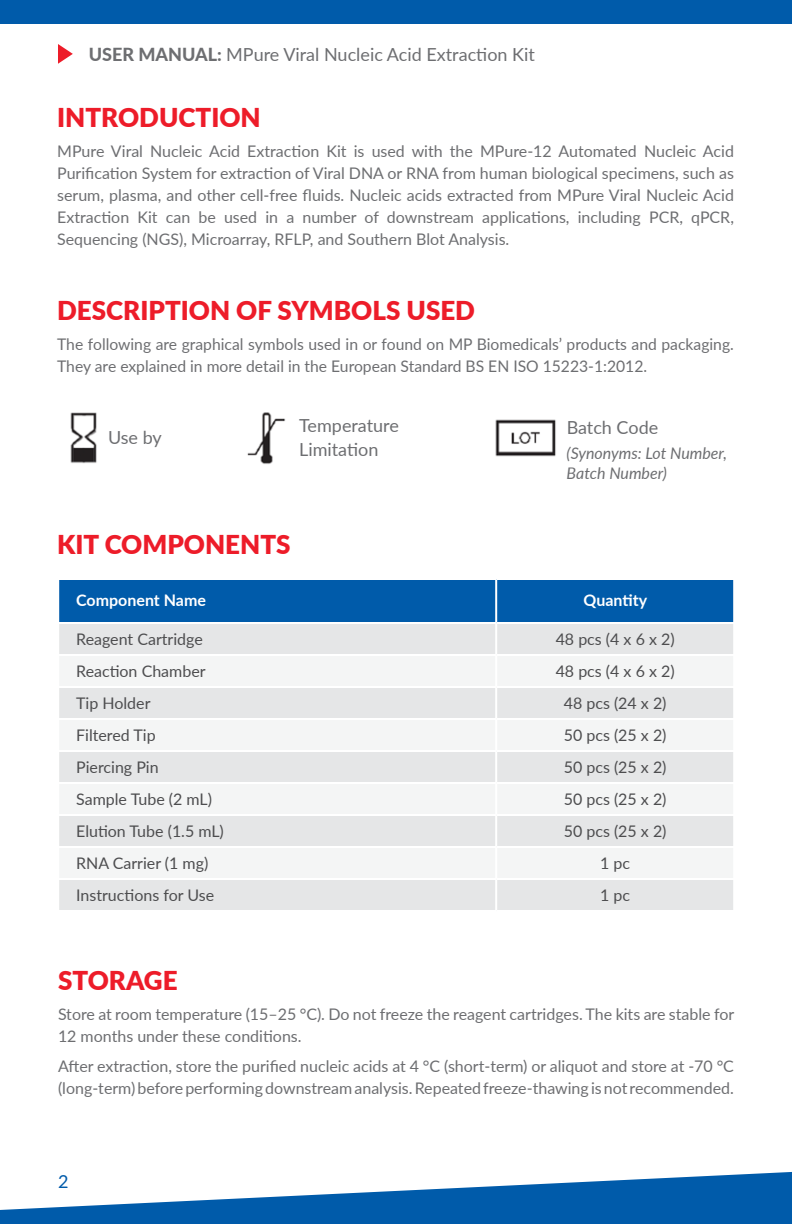
<style>
.page{position:relative;width:792px;height:1224px;background:#fff}
.page>*{position:absolute;margin:0;border:0;box-sizing:border-box;transform-origin:0 0}
.t1{font:900 26px "Lato";color:#ed1c29}
.t2{font:18px/24px "Lato";color:#6d6e71}
.t3{font:18px "Lato";color:#005baa}
.t4{font:16px/22px "Lato";color:#6d6e71}
.t5{font:16px "Lato";color:#4d4d4f}
.t6{font:italic 16px/20px "Lato";color:#6d6e71}
.t7{font:700 16px "Lato";color:#fff}
.s1{font-weight:800}
</style>
<div class="page">
<div style="left:0;top:0;width:792px;height:24px;background:#005baa"></div>
<svg style="left:58px;top:44px;width:15px;height:20px"></svg>
<svg style="left:0;top:1172px;width:792px;height:52px;fill:#005baa"></svg>
<img style="left:495px;top:419px;width:61px;height:38px">
<img style="left:247px;top:412px;width:39px;height:52px">
<img style="left:70px;top:412px;width:27px;height:52px">
<div style="left:59px;top:580px;width:674px;height:42px;background:#005baa"></div>
<div style="left:59px;top:624px;width:674px;height:286px;background:#e5e6e7"></div>
<svg style="left:59px;top:656px;width:674px;height:222px;fill:#f4f5f5"></svg>
<hr style="left:495px;top:580px;width:2px;height:42px;background:#fff">
<hr style="left:495px;top:624px;width:2px;height:30px;background:#fff">
<hr style="left:57px;top:654px;width:439px;height:2px;background:#fff">
<hr style="left:496px;top:654px;width:239px;height:2px;background:#fff">
<hr style="left:495px;top:656px;width:2px;height:30px;background:#fff">
<hr style="left:495px;top:688px;width:2px;height:30px;background:#fff">
<hr style="left:495px;top:720px;width:2px;height:30px;background:#fff">
<hr style="left:495px;top:752px;width:2px;height:30px;background:#fff">
<hr style="left:495px;top:784px;width:2px;height:30px;background:#fff">
<hr style="left:495px;top:816px;width:2px;height:30px;background:#fff">
<hr style="left:495px;top:848px;width:2px;height:30px;background:#fff">
<hr style="left:495px;top:880px;width:2px;height:30px;background:#fff">
<hr style="left:57px;top:686px;width:439px;height:2px;background:#fff">
<hr style="left:496px;top:686px;width:239px;height:2px;background:#fff">
<hr style="left:57px;top:718px;width:439px;height:2px;background:#fff">
<hr style="left:496px;top:718px;width:239px;height:2px;background:#fff">
<hr style="left:57px;top:750px;width:439px;height:2px;background:#fff">
<hr style="left:496px;top:750px;width:239px;height:2px;background:#fff">
<hr style="left:57px;top:782px;width:439px;height:2px;background:#fff">
<hr style="left:496px;top:782px;width:239px;height:2px;background:#fff">
<hr style="left:57px;top:814px;width:439px;height:2px;background:#fff">
<hr style="left:496px;top:814px;width:239px;height:2px;background:#fff">
<hr style="left:57px;top:846px;width:439px;height:2px;background:#fff">
<hr style="left:496px;top:846px;width:239px;height:2px;background:#fff">
<hr style="left:57px;top:878px;width:439px;height:2px;background:#fff">
<hr style="left:496px;top:878px;width:239px;height:2px;background:#fff">
<p class="t2" style="left:89px;top:42px;width:448px"><span class="s1">USER MANUAL:</span> MPure Viral Nucleic Acid Extraction Kit</p>
<h1 class="t1" style="left:57px;top:98px;width:205px">INTRODUCTION</h1>
<p class="t4" style="left:57px;top:139px;width:678px;text-align:justify">MPure Viral Nucleic Acid Extraction Kit is used with the MPure-12 Automated Nucleic Acid Purification System for extraction of Viral DNA or RNA from human biological specimens, such as serum, plasma, and other cell-free fluids. Nucleic acids extracted from MPure Viral Nucleic Acid Extraction Kit can be used in a number of downstream applications, including PCR, qPCR, Sequencing (NGS), Microarray, RFLP, and Southern Blot Analysis.</p>
<h1 class="t1" style="left:57px;top:291px;width:419px">DESCRIPTION OF SYMBOLS USED</h1>
<p class="t4" style="left:57px;top:333px;width:678px">The following are graphical symbols used in or found on MP Biomedicals’ products and packaging.<br>They are explained in more detail in the European Standard BS EN ISO 15223-1:2012.</p>
<p class="t2" style="left:108px;top:425px;width:55px">Use by</p>
<p class="t2" style="left:299px;top:412px;width:101px">Temperature<br>Limitation</p>
<p class="t2" style="left:567px;top:415px;width:93px">Batch Code</p>
<p class="t6" style="left:567px;top:442px;width:162px">(Synonyms: Lot Number,<br>Batch Number)</p>
<h1 class="t1" style="left:57px;top:525px;width:235px">KIT COMPONENTS</h1>
<p class="t7" style="left:76px;top:589px;width:131px">Component Name</p>
<p class="t7" style="left:584px;top:589px;width:65px">Quantity</p>
<p class="t5" style="left:76px;top:628px;width:128px">Reagent Cartridge</p>
<p class="t5" style="left:556px;top:628px;width:120px">48 pcs (4 x 6 x 2)</p>
<p class="t5" style="left:76px;top:660px;width:131px">Reaction Chamber</p>
<p class="t5" style="left:556px;top:660px;width:120px">48 pcs (4 x 6 x 2)</p>
<p class="t5" style="left:76px;top:692px;width:76px">Tip Holder</p>
<p class="t5" style="left:564px;top:692px;width:104px">48 pcs (24 x 2)</p>
<p class="t5" style="left:76px;top:724px;width:81px">Filtered Tip</p>
<p class="t5" style="left:564px;top:724px;width:104px">50 pcs (25 x 2)</p>
<p class="t5" style="left:76px;top:756px;width:84px">Piercing Pin</p>
<p class="t5" style="left:564px;top:756px;width:104px">50 pcs (25 x 2)</p>
<p class="t5" style="left:76px;top:788px;width:137px">Sample Tube (2 mL)</p>
<p class="t5" style="left:564px;top:788px;width:104px">50 pcs (25 x 2)</p>
<p class="t5" style="left:76px;top:820px;width:149px">Elution Tube (1.5 mL)</p>
<p class="t5" style="left:564px;top:820px;width:104px">50 pcs (25 x 2)</p>
<p class="t5" style="left:76px;top:852px;width:134px">RNA Carrier (1 mg)</p>
<p class="t5" style="left:600px;top:852px;width:31px">1 pc</p>
<p class="t5" style="left:76px;top:884px;width:139px">Instructions for Use</p>
<p class="t5" style="left:600px;top:884px;width:31px">1 pc</p>
<h1 class="t1" style="left:58px;top:961px;width:121px">STORAGE</h1>
<p class="t4" style="left:58px;top:1003px;width:678px">Store at room temperature (15–25 °C). Do not freeze the reagent cartridges. The kits are stable for<br>12 months under these conditions.</p>
<p class="t4" style="left:58px;top:1055px;width:677px">After extraction, store the purified nucleic acids at 4 °C (short-term) or aliquot and store at -70 °C (long-term) before performing downstream analysis. Repeated freeze-thawing is not recommended.</p>
<p class="t3" style="left:58px;top:1169px;width:12px">2</p>
</div>
